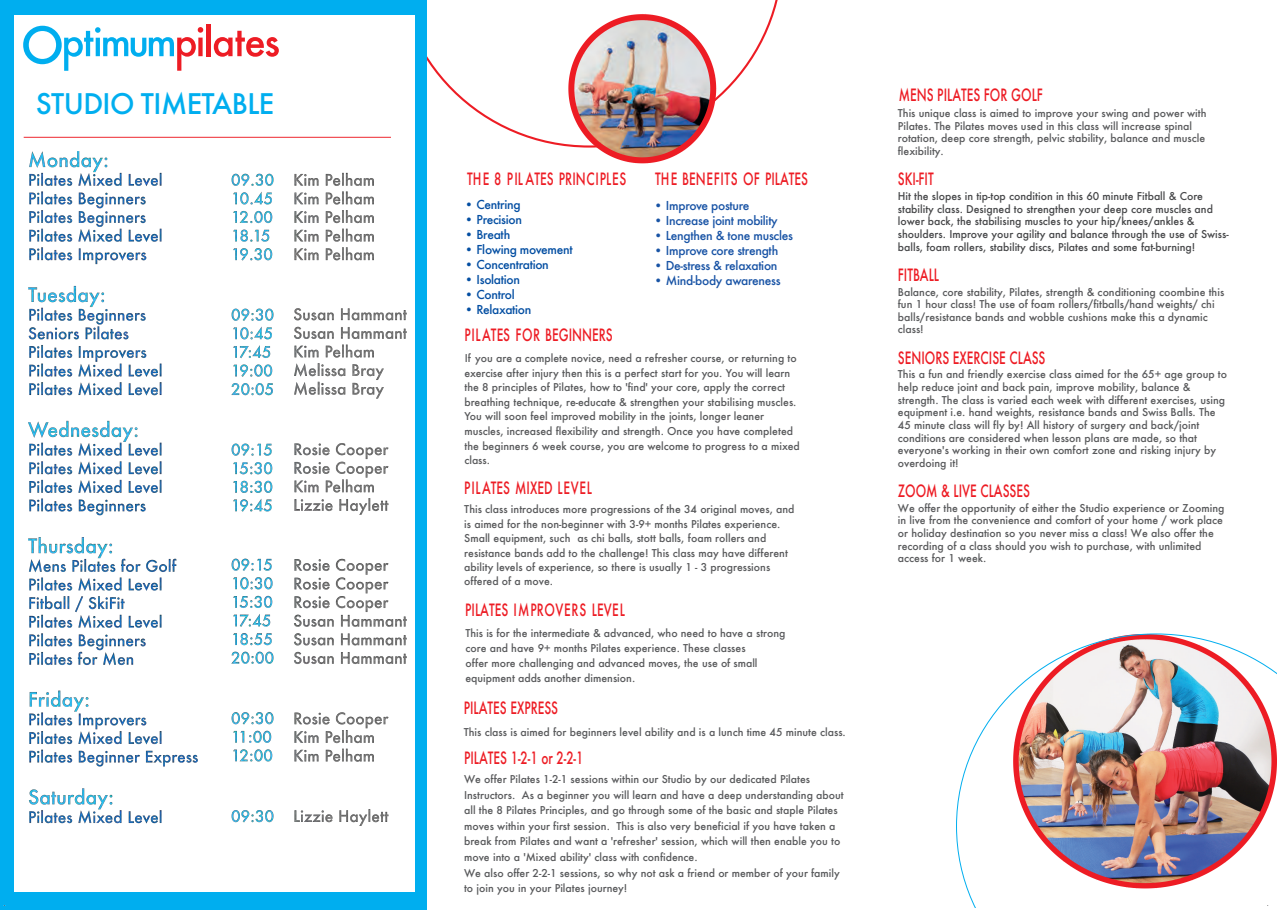
<style>
.page{position:relative;width:1277px;height:910px;background:#fff}
.page>*{position:absolute;margin:0;border:0;box-sizing:border-box;transform-origin:0 0}
.t1{font:27.6px "font 000000001 fbaf 5 e 8";letter-spacing:-.02em;color:#00aeef}
.t2{font:500 16.5px "Futura";color:#ed1c24;scale:.71 1}
.t3{font:500 16.5px "Futura";color:#ed1b23;scale:.71 1}
.t4{font:500 16.5px "Futura";letter-spacing:.025em;color:#ed1c24;scale:.71 1}
.t5{font:12px "font 000000001 fbaf 5 e 8";letter-spacing:-.025em;color:#1853a5}
.t6{font:12px "font 000000001 fbaf 5 e 8";letter-spacing:-.025em;color:#034ea2}
.t7{font:500 10.5px/12.6px "Futura";color:#58595b}
.t8{font:10.5px/14.7px "font 000000001 fbaf 5 e 8";color:#58595b}
.t9{font:500 10.5px/12.6px "Futura";color:#464749}
.s1{font-family:"Futura";font-weight:500}
</style>
<div class="page">
<svg style="left:427px;top:0;width:351px;height:147px"></svg>
<div style="left:0;top:0;width:427px;height:909px;background:#00aeef"></div>
<div style="left:14px;top:15px;width:400px;height:876px;background:#fff"></div>
<hr style="left:207px;top:24px;width:4px;height:32px;background:#ed1c24">
<svg style="left:214px;top:31px;width:65px;height:26px"></svg>
<svg style="left:23px;top:26px;width:180px;height:45px"></svg>
<hr style="left:24px;top:137px;width:367px;height:1px;background:#ed1c24">
<img style="left:568px;top:14px;width:148px;height:149px">
<img style="left:956px;top:634px;width:321px;height:272px">
<img style="left:29px;top:152px;width:377px;height:673px">
<h1 class="t1" style="left:36px;top:85px;width:240px">STUDIO TIMETABLE</h1>
<h2 class="t3" style="left:899px;top:83px;width:204px">MENS PILATES FOR GOLF</h2>
<p class="t7" style="left:898px;top:107px;width:310px">This unique class is aimed to improve your swing and power with Pilates. The Pilates moves used in this class will increase spinal rotation, deep core strength, pelvic stability, balance and muscle flexibility.</p>
<h2 class="t3" style="left:898px;top:168px;width:52px">SKI-FIT</h2>
<p class="t9" style="left:898px;top:190px;width:332px">Hit the slopes in tip-top condition in this 60 minute Fitball &amp; Core stability class. Designed to strengthen your deep core muscles and lower back, the stabilising muscles to your hip/knees/ankles &amp; shoulders. Improve your agility and balance through the use of Swiss&shy;balls, foam rollers, stability discs, Pilates and some fat-burning!</p>
<h2 class="t3" style="left:898px;top:263px;width:60px">FITBALL</h2>
<p class="t7" style="left:898px;top:285px;width:328px">Balance, core stability, Pilates, strength &amp; conditioning coombine this fun 1 hour class! The use of foam rollers/fitballs/hand weights/ chi balls/resistance bands and wobble cushions make this a dynamic class!</p>
<h2 class="t3" style="left:898px;top:346px;width:209px">SENIORS EXERCISE CLASS</h2>
<p class="t7" style="left:898px;top:368px;width:331px">This a fun and friendly exercise class aimed for the 65+ age group to help reduce joint and back pain, improve mobility, balance &amp; strength. The class is varied each week with different exercises, using equipment i.e. hand weights, resistance bands and Swiss Balls. The 45 minute class will fly by! All history of surgery and back/joint conditions are considered when lesson plans are made, so that everyone's working in their own comfort zone and risking injury by overdoing it!</p>
<h2 class="t3" style="left:898px;top:479px;width:188px">ZOOM &amp; LIVE CLASSES</h2>
<p class="t7" style="left:898px;top:501px;width:328px">We offer the opportunity of either the Studio experience or Zooming in live from the convenience and comfort of your home / work place or holiday destination so you never miss a class! We also offer the recording of a class should you wish to purchase, with unlimited access for 1 week.</p>
<h2 class="t2" style="left:467px;top:167px;width:226px">THE 8 PIL ATES PRINCIPLES</h2>
<h2 class="t2" style="left:655px;top:167px;width:217px">THE BENEFITS OF PILATES</h2>
<p class="t6" style="left:464px;top:197px;width:58px">• Centring</p>
<p class="t6" style="left:464px;top:212px;width:59px">• Precision</p>
<p class="t6" style="left:464px;top:227px;width:48px">• Breath</p>
<p class="t6" style="left:464px;top:242px;width:110px">• Flowing movement</p>
<p class="t6" style="left:464px;top:257px;width:86px">• Concentration</p>
<p class="t6" style="left:464px;top:272px;width:57px">• Isolation</p>
<p class="t6" style="left:464px;top:287px;width:52px">• Control</p>
<p class="t6" style="left:464px;top:302px;width:69px">• Relaxation</p>
<p class="t5" style="left:654px;top:197px;width:97px">• Improve posture</p>
<p class="t5" style="left:654px;top:212px;width:126px">• Increase joint mobility</p>
<p class="t5" style="left:654px;top:227px;width:141px">• Lengthen &amp; tone muscles</p>
<p class="t5" style="left:654px;top:242px;width:126px">• Improve core strength</p>
<p class="t5" style="left:653px;top:257px;width:125px">• De-stress &amp; relaxation</p>
<p class="t5" style="left:653px;top:272px;width:128px">• Mind-body awareness</p>
<h2 class="t2" style="left:464px;top:324px;width:211px">PILATES FOR BEGINNERS</h2>
<p class="t8" style="left:464px;top:350px;width:337px"><span class="s1">If</span> you are a complete novice, need a refresher course, or returning to exercise after injury then this is a perfect start for you. You will learn the 8 principles of Pilates, how to 'find' your core, apply the correct breathing technique, re-educate &amp; strengthen your stabilising muscles.<br>You will soon feel improved mobility in the joints, longer leaner muscles, increased flexibility and strength. Once you have completed the beginners 6 week course, you are welcome to progress to a mixed class.</p>
<h2 class="t4" style="left:464px;top:477px;width:181px">PILATES MIXED LEVEL</h2>
<p class="t8" style="left:464px;top:502px;width:332px">This class introduces more progressions of the 34 original moves, and is aimed for the non-beginner with 3-9+ months Pilates experience.<br>Small equipment, such as chi balls, stott balls, foam rollers and resistance bands add to the challenge! This class may have different ability levels of experience, so there is usually 1 - 3 progressions offered of a move.</p>
<h2 class="t2" style="left:465px;top:598px;width:227px">PILATES IMPROVERS LEVEL</h2>
<p class="t8" style="left:465px;top:625px;width:322px">This is for the intermediate &amp; advanced, who need to have a strong core and have 9+ months Pilates experience. These classes<br>offer more challenging and advanced moves, the use of small equipment adds another dimension.</p>
<h2 class="t2" style="left:464px;top:696px;width:135px">PILATES EXPRESS</h2>
<p class="t7" style="left:464px;top:725px;width:384px">This class is aimed for beginners level ability and is a lunch time 45 minute class.</p>
<h2 class="t2" style="left:464px;top:746px;width:170px">PILATES 1-2-1 or 2-2-1</h2>
<p class="t7" style="left:464px;top:771px;width:381px;line-height:15.6px">We offer Pilates 1-2-1 sessions within our Studio by our dedicated Pilates Instructors. As a beginner you will learn and have a deep understanding about all the 8 Pilates Principles, and go through some of the basic and staple Pilates moves within your first session. This is also very beneficial if you have taken a break from Pilates and want a 'refresher' session, which will then enable you to move into a 'Mixed ability' class with confidence.<br>We also offer 2-2-1 sessions, so why not ask a friend or member of your family to join you in your Pilates journey!</p>
</div>
